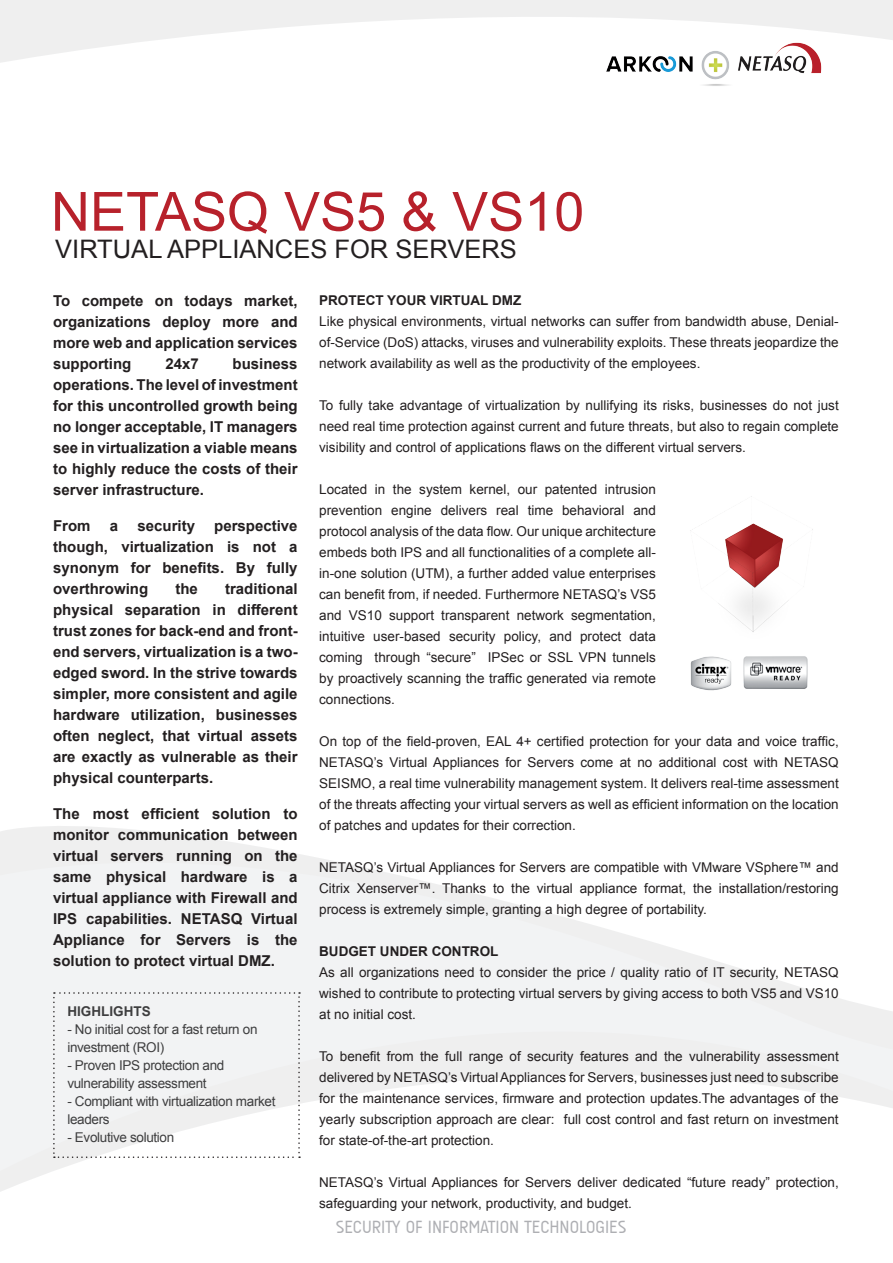
<style>
.page{position:relative;width:893px;height:1263px;background:#fff}
.page>*{position:absolute;margin:0;border:0;box-sizing:border-box;transform-origin:0 0}
.t1{font:54px "Arial";color:#b7212b}
.t2{font:25.5px "Arial";color:#231f20}
.t3{font:18px "A Udimat";color:#aeafb3}
.t4{font:700 15px/21px "Arial";color:#231f20;text-align:justify}
.t5{font:13.5px/21px "Arial";color:#231f20;text-align:justify}
.t6{font:13.5px/18px "Arial";letter-spacing:-.025em;color:#3e3e3f}
.t7{font:700 13.5px "Arial";color:#3e3e3f}
.s1{font-weight:700}
</style>
<div class="page">
<svg style="left:0;top:826px;width:893px;height:366px;fill:#f2f3f4"></svg>
<svg style="left:0;top:0;width:893px;height:63px;fill:#efefef"></svg>
<img style="left:595px;top:34px;width:239px;height:52px">
<svg style="left:53px;top:992px;width:247px;height:166px"></svg>
<img style="left:690px;top:496px;width:123px;height:136px">
<img style="left:690px;top:656px;width:42px;height:35px">
<img style="left:743px;top:656px;width:65px;height:33px">
<p class="t1" style="left:51px;top:176px;width:535px">NETASQ VS5 &amp; VS10</p>
<p class="t2" style="left:55px;top:232px;width:463px">VIRTUAL APPLIANCES FOR SERVERS</p>
<p class="t4" style="left:53px;top:290px;width:246px">To compete on todays market, organizations deploy more and more web and application services supporting</p>
<p class="t5" style="left:319px;top:290px;width:521px;text-align:left"><span class="s1">PROTECT YOUR VIRTUAL DMZ<br></span>Like physical environments, virtual networks can suffer from bandwidth abuse, Denial&shy;of-Service (DoS) attacks, viruses and vulnerability exploits. These threats jeopardize the network availability as well as the productivity of the employees.</p>
<p class="t5" style="left:319px;top:395px;width:521px">To fully take advantage of virtualization by nullifying its risks, businesses do not just need real time protection against current and future threats, but also to regain complete visibility and control of applications flaws on the different virtual servers.</p>
<p class="t5" style="left:319px;top:479px;width:338px">Located in the system kernel, our patented intrusion prevention engine delivers real time behavioral and protocol analysis of the data flow. Our unique architecture embeds both IPS and all functionalities of a complete all&shy;in-one solution (UTM), a further added value enterprises can benefit from, if needed. Furthermore NETASQ’s VS5 and VS10 support transparent network segmentation, intuitive user-based security policy, and protect data coming through “secure” IPSec or SSL VPN tunnels by proactively scanning the traffic generated via remote connections.</p>
<p class="t5" style="left:319px;top:731px;width:521px">On top of the field-proven, EAL 4+ certified protection for your data and voice traffic, NETASQ’s Virtual Appliances for Servers come at no additional cost with NETASQ SEISMO, a real time vulnerability management system. It delivers real-time assessment of the threats affecting your virtual servers as well as efficient information on the location of patches and updates for their correction.</p>
<p class="t5" style="left:319px;top:857px;width:521px">NETASQ’s Virtual Appliances for Servers are compatible with VMware VSphere™ and Citrix Xenserver™. Thanks to the virtual appliance format, the installation/restoring process is extremely simple, granting a high degree of portability.</p>
<p class="t5" style="left:319px;top:941px;width:521px;text-align:left"><span class="s1">BUDGET UNDER CONTROL<br></span>As all organizations need to consider the price / quality ratio of IT security, NETASQ wished to contribute to protecting virtual servers by giving access to both VS5 and VS10 at no initial cost.</p>
<p class="t5" style="left:319px;top:1046px;width:521px">To benefit from the full range of security features and the vulnerability assessment delivered by NETASQ’s Virtual Appliances for Servers, businesses just need to subscribe for the maintenance services, firmware and protection updates.The advantages of the yearly subscription approach are clear: full cost control and fast return on investment for state-of-the-art protection.</p>
<p class="t5" style="left:319px;top:1172px;width:521px">NETASQ’s Virtual Appliances for Servers deliver dedicated “future ready” protection, safeguarding your network, productivity, and budget.</p>
<p class="t4" style="left:165px;top:353px;width:35px">24x7</p>
<p class="t4" style="left:53px;top:353px;width:246px;text-indent:179px">business operations. The level of investment for this uncontrolled growth being no longer acceptable, IT managers see in virtualization a viable means to highly reduce the costs of their server infrastructure.</p>
<p class="t4" style="left:53px;top:515px;width:39px">From</p>
<p class="t4" style="left:110px;top:515px;width:10px">a</p>
<p class="t4" style="left:137px;top:515px;width:59px">security</p>
<p class="t4" style="left:53px;top:515px;width:246px;text-indent:161px">perspective though, virtualization is not a synonym for benefits. By fully overthrowing</p>
<p class="t4" style="left:53px;top:578px;width:246px;text-indent:172px">traditional physical separation in different trust zones for back-end and front&shy;end servers, virtualization is a two&shy;edged sword. In the strive towards simpler, more consistent and agile hardware utilization, businesses often neglect, that virtual assets are exactly as vulnerable as their physical counterparts.</p>
<p class="t4" style="left:53px;top:803px;width:246px">The most efficient solution to monitor communication between virtual servers running on the same physical hardware is a virtual appliance with Firewall and IPS capabilities. NETASQ Virtual Appliance for Servers is the solution to protect virtual DMZ.</p>
<p class="t7" style="left:67px;top:1002px;width:85px">HIGHLIGHTS</p>
<p class="t6" style="left:67px;top:1021px;width:192px">- No initial cost for a fast return on investment (ROI)</p>
<p class="t6" style="left:67px;top:1057px;width:159px">- Proven IPS protection and vulnerability assessment</p>
<p class="t6" style="left:67px;top:1093px;width:210px">- Compliant with virtualization market leaders</p>
<p class="t6" style="left:67px;top:1129px;width:108px">- Evolutive solution</p>
<p class="t4" style="left:175px;top:578px;width:24px">the</p>
<h3 class="t3" style="left:336px;top:1217px;width:292px">SECURITY OF INFORMATION TECHNOLOGIES</h3>
</div>
